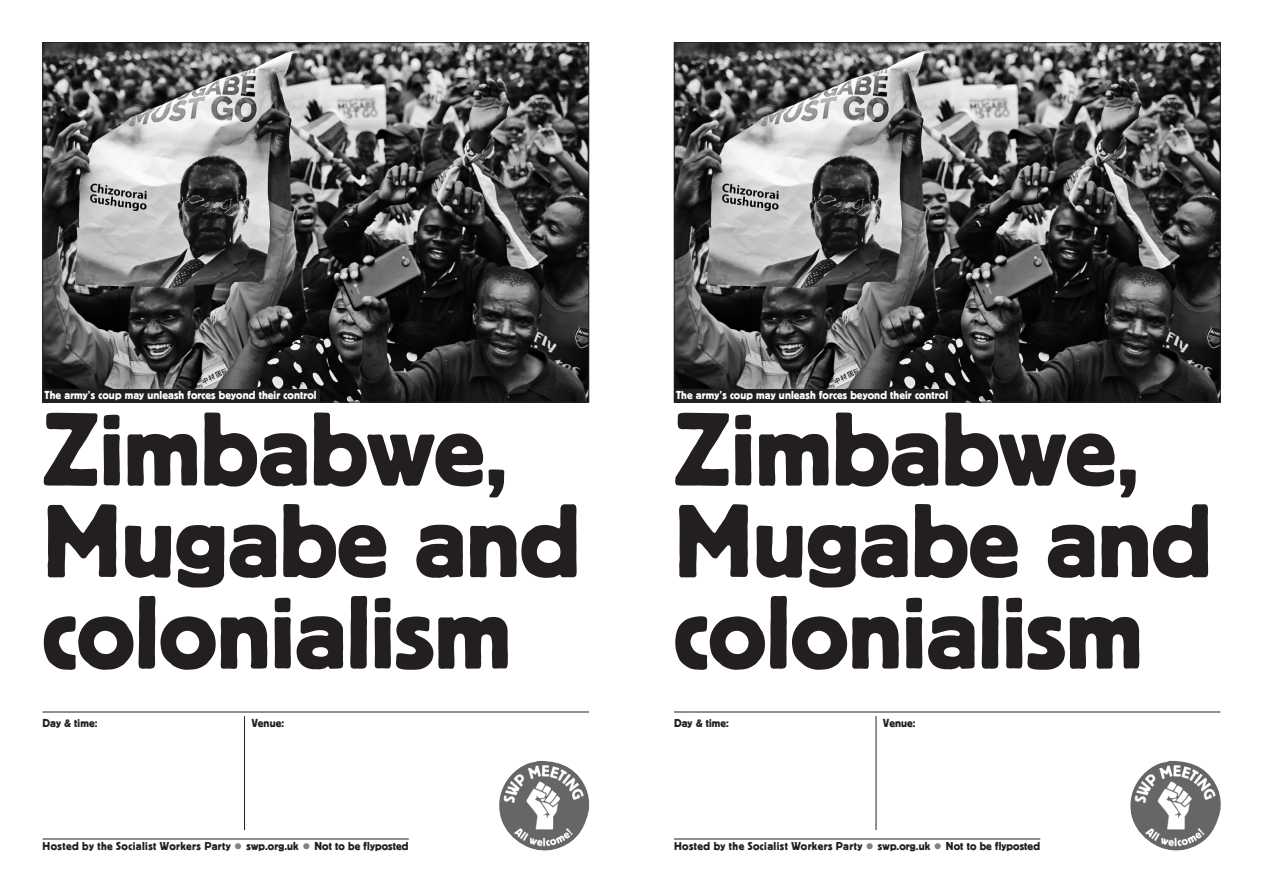
<style>
.page{position:relative;width:1263px;height:893px;background:#fff}
.page>*{position:absolute;margin:0;border:0;box-sizing:border-box;transform-origin:0 0}
.t1{font:108px/91.5px "Block T";color:#231f20}
.t2{font:12px "Block T";letter-spacing:.03em;color:#231f20}
.t3{font:12px "Block T";letter-spacing:.01em;color:#fff}
.t4{font:12px "Block T";letter-spacing:.01em;color:#231f20}
.s1{color:#808285}
</style>
<div class="page">
<hr style="left:43px;top:712px;width:546px;height:1px;background:#231f20">
<img style="left:499px;top:761px;width:91px;height:90px">
<img style="left:45px;top:45px;width:542px;height:355px">
<div style="left:43px;top:389px;width:277px;height:13px;background:#231f20"></div>
<hr style="left:43px;top:839px;width:366px;height:1px;background:#231f20">
<hr style="left:244px;top:716px;width:1px;height:114px;background:#231f20">
<hr style="left:674px;top:712px;width:546px;height:1px;background:#231f20">
<img style="left:1130px;top:761px;width:91px;height:90px">
<img style="left:676px;top:45px;width:542px;height:355px">
<div style="left:674px;top:389px;width:278px;height:13px;background:#231f20"></div>
<hr style="left:674px;top:839px;width:366px;height:1px;background:#231f20">
<hr style="left:876px;top:716px;width:1px;height:114px;background:#231f20">
<p class="t3" style="left:45px;top:389px;width:274px">The army’s coup may unleash forces beyond their control</p>
<p class="t1" style="left:43px;top:401px;width:539px">Zimbabwe,<br>Mugabe and colonialism</p>
<p class="t3" style="left:676px;top:389px;width:274px">The army’s coup may unleash forces beyond their control</p>
<p class="t1" style="left:674px;top:401px;width:539px">Zimbabwe,<br>Mugabe and colonialism</p>
<p class="t4" style="left:43px;top:716px;width:56px">Day &amp; time:</p>
<p class="t4" style="left:252px;top:716px;width:34px">Venue:</p>
<p class="t4" style="left:674px;top:716px;width:56px">Day &amp; time:</p>
<p class="t4" style="left:883px;top:716px;width:34px">Venue:</p>
<p class="t2" style="left:43px;top:839px;width:367px">Hosted by the Socialist Workers Party <span class="s1">■</span> swp.org.uk <span class="s1">■</span> Not to be flyposted</p>
<p class="t2" style="left:674px;top:839px;width:367px">Hosted by the Socialist Workers Party <span class="s1">■</span> swp.org.uk <span class="s1">■</span> Not to be flyposted</p>
</div>
